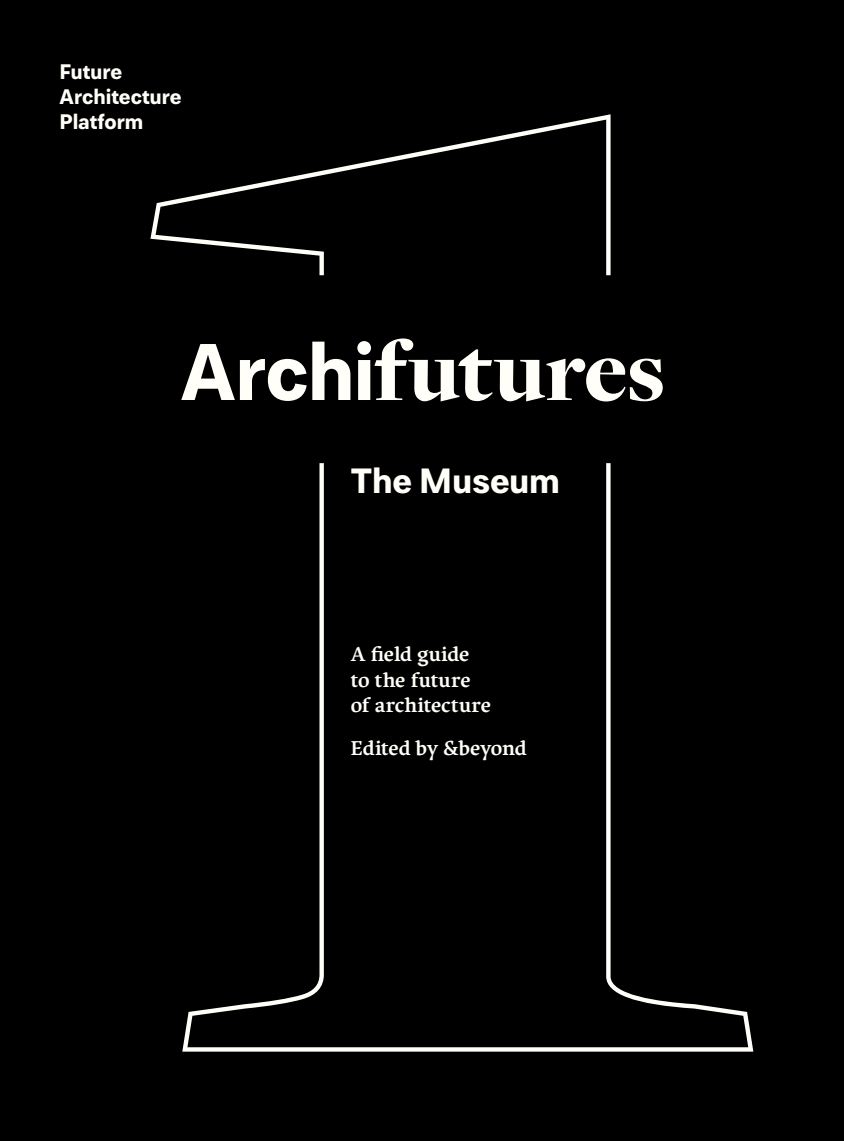
<style>
.page{position:relative;width:844px;height:1141px;background:#fff}
.page>*{position:absolute;margin:0;border:0;box-sizing:border-box;transform-origin:0 0}
.t1{font:700 35px "Paul Grotesk";color:#fffef9}
.t2{font:700 21px/25.2px "Ergilo";letter-spacing:-.01em;color:#fffef9}
.t3{font:700 21px/25.2px "Paul Grotesk";color:#fffef9}
</style>
<div class="page">
<div style="left:0;top:0;width:843px;height:1141px;background:#000"></div>
<svg style="left:182px;top:463px;width:571px;height:589px"></svg>
<svg style="left:150px;top:114px;width:460px;height:161px"></svg>
<svg style="left:181px;top:338px;width:481px;height:63px"></svg>
<p class="t3" style="left:60px;top:59px;width:123px">Future<br>Architecture<br>Platform</p>
<h1 class="t1" style="left:351px;top:460px;width:210px">The Museum</h1>
<p class="t2" style="left:351px;top:642px;width:142px">A field guide to the future of architecture</p>
<p class="t2" style="left:351px;top:735px;width:177px">Edited by &amp;beyond</p>
</div>
